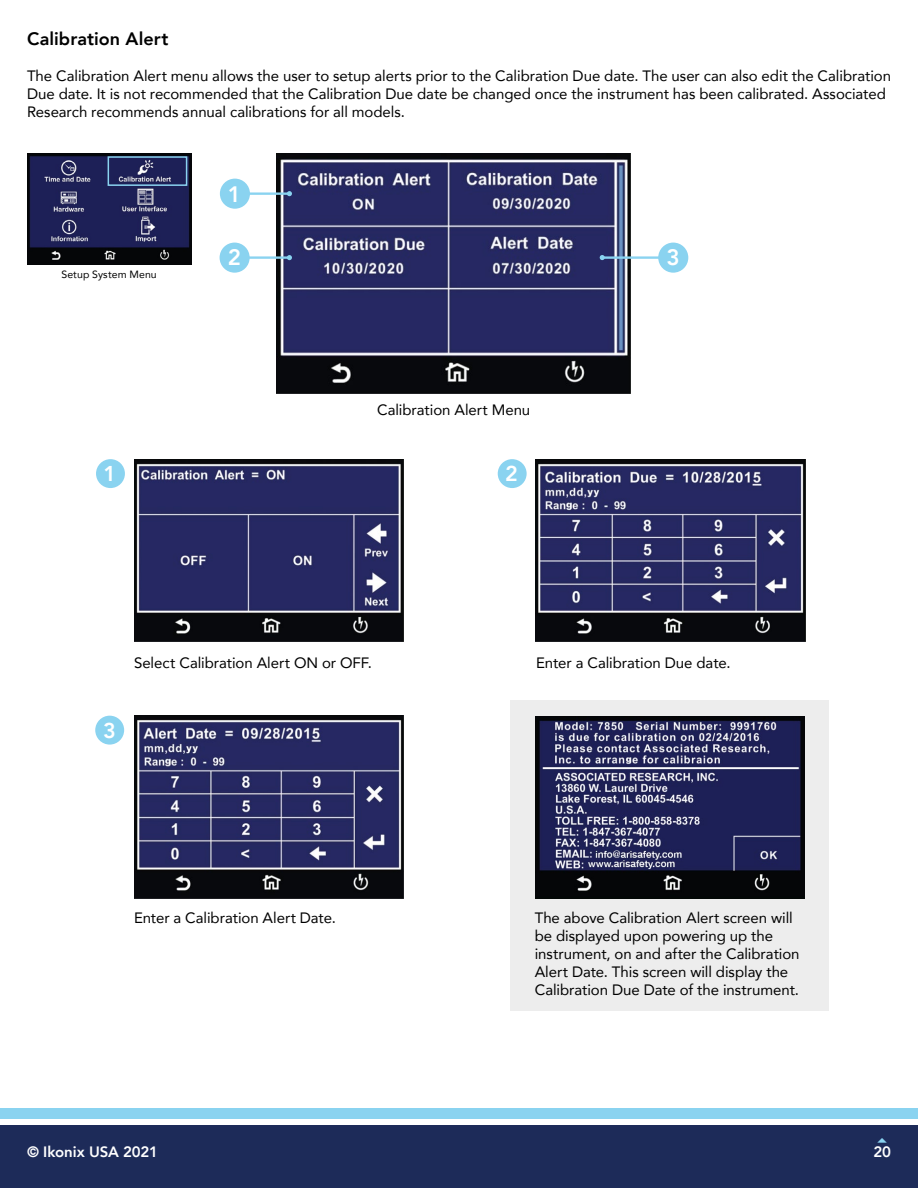
<style>
.page{position:relative;width:918px;height:1188px;background:#fff}
.page>*{position:absolute;margin:0;border:0;box-sizing:border-box;transform-origin:0 0}
.t1{font:800 22.35px "Avenir";color:#fff}
.t2{font:800 21.45px "Avenir";color:#fff}
.t3{font:800 18px "Avenir";letter-spacing:.005em;color:#000}
.t4{font:15px/18px "Avenir";letter-spacing:-.005em;color:#000}
.t5{font:800 15px "Avenir";letter-spacing:-.005em;color:#fff}
.t6{font:10.5px "Avenir";letter-spacing:.01em;color:#000}
</style>
<div class="page">
<div style="left:0;top:1108px;width:918px;height:11px;background:#8ad3f0"></div>
<div style="left:0;top:1125px;width:918px;height:63px;background:#1d2b59"></div>
<div style="left:511px;top:701px;width:318px;height:310px;background:#ededed"></div>
<img style="left:276px;top:153px;width:355px;height:241px">
<div style="left:96px;top:459px;width:29px;height:29px;background:#8ad3f0;border-radius:50%"></div>
<img style="left:134px;top:459px;width:270px;height:183px">
<div style="left:498px;top:459px;width:29px;height:29px;background:#8ad3f0;border-radius:50%"></div>
<img style="left:536px;top:459px;width:269px;height:183px">
<div style="left:95px;top:716px;width:29px;height:29px;background:#8ad3f0;border-radius:50%"></div>
<img style="left:134px;top:716px;width:270px;height:182px">
<img style="left:535px;top:716px;width:270px;height:182px">
<img style="left:27px;top:153px;width:164px;height:112px">
<div style="left:108px;top:156px;width:79px;height:30px;border:2px solid #8ad3f0"></div>
<hr style="left:249px;top:192px;width:40px;height:3px;background:#8ad3f0">
<svg style="left:287px;top:191px;width:5px;height:5px"></svg>
<div style="left:220px;top:179px;width:30px;height:30px;background:#8ad3f0;border-radius:50%"></div>
<hr style="left:249px;top:256px;width:40px;height:3px;background:#8ad3f0">
<svg style="left:287px;top:255px;width:5px;height:5px"></svg>
<div style="left:220px;top:243px;width:30px;height:30px;background:#8ad3f0;border-radius:50%"></div>
<hr style="left:603px;top:256px;width:56px;height:3px;background:#8ad3f0">
<svg style="left:600px;top:255px;width:5px;height:5px"></svg>
<div style="left:658px;top:243px;width:30px;height:30px;background:#8ad3f0;border-radius:50%"></div>
<p class="t3" style="left:27px;top:22px;width:143px">Calibration Alert</p>
<p class="t4" style="left:27px;top:66px;width:866px">The Calibration Alert menu allows the user to setup alerts prior to the Calibration Due date. The user can also edit the Calibration<br>Due date. It is not recommended that the Calibration Due date be changed once the instrument has been calibrated. Associated<br>Research recommends annual calibrations for all models.</p>
<h1 class="t1" style="left:228px;top:174px;width:15px">1</h1>
<p class="t6" style="left:61px;top:266px;width:97px">Setup System Menu</p>
<h1 class="t1" style="left:228px;top:237px;width:15px">2</h1>
<h1 class="t1" style="left:666px;top:237px;width:15px">3</h1>
<p class="t4" style="left:377px;top:401px;width:155px">Calibration Alert Menu</p>
<h2 class="t2" style="left:104px;top:454px;width:14px">1</h2>
<h2 class="t2" style="left:505px;top:454px;width:14px">2</h2>
<p class="t4" style="left:134px;top:653px;width:239px">Select Calibration Alert ON or OFF.</p>
<h2 class="t2" style="left:103px;top:711px;width:14px">3</h2>
<p class="t4" style="left:134px;top:908px;width:204px">Enter a Calibration Alert Date.</p>
<p class="t4" style="left:536px;top:653px;width:196px">Enter a Calibration Due date.</p>
<p class="t4" style="left:535px;top:908px;width:266px">The above Calibration Alert screen will be displayed upon powering up the instrument, on and after the Calibration Alert Date. This screen will display the Calibration Due Date of the instrument.</p>
<p class="t5" style="left:27px;top:1138px;width:132px">© Ikonix USA 2021</p>
<p class="t5" style="left:873px;top:1138px;width:19px">20</p>
</div>
